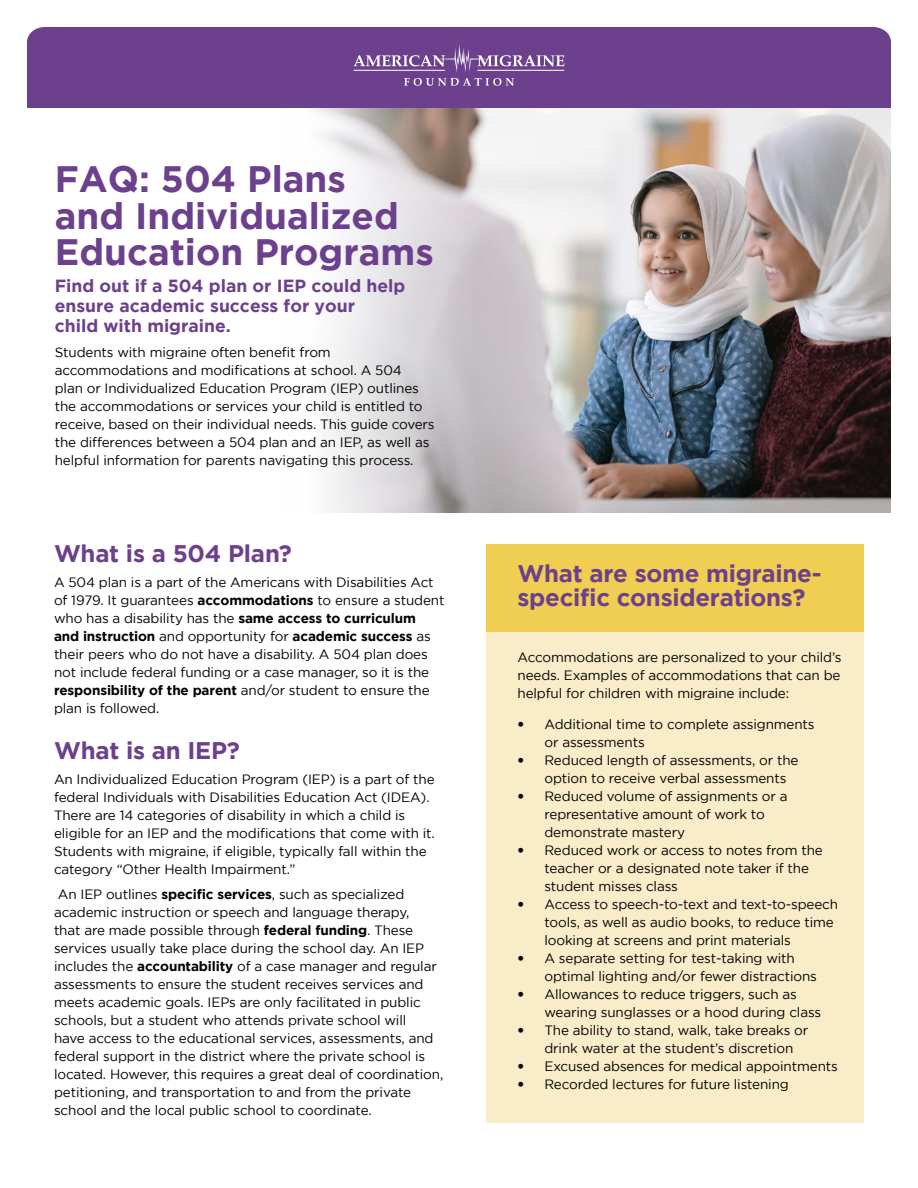
<style>
.page{position:relative;width:918px;height:1188px;background:#fff}
.page>*{position:absolute;margin:0;border:0;box-sizing:border-box;transform-origin:0 0}
.t1{font:700 36.75px/36.8px "Gotham";color:#6d408d}
.t2{font:700 24px/24px "Gotham";letter-spacing:-.01em;color:#6d408d}
.t3{font:700 17.55px/20.1px "Gotham";color:#6d408d}
.t4{font:13.5px/18px "Gotham";letter-spacing:-.01em;color:#000}
.s1{font-weight:700}
.s2{font-family:"Avenir"}
</style>
<div class="page">
<img style="left:313px;top:108px;width:578px;height:405px">
<div style="left:486px;top:544px;width:378px;height:579px;background:#f9ecc8"></div>
<div style="left:486px;top:544px;width:378px;height:88px;background:#efce52"></div>
<div style="left:27px;top:27px;width:864px;height:81px;background:#6d408d"></div>
<svg style="left:354px;top:44px;width:210px;height:28px;background:#8661a0"></svg>
<svg style="left:404px;top:78px;width:110px;height:8px"></svg>
<h1 class="t1" style="left:55px;top:160px;width:381px">FAQ: 504 Plans<br>and Individualized<br>Education Programs</h1>
<p class="t3" style="left:55px;top:275px;width:352px">Find out if a 504 plan or IEP could help ensure academic success for your<br>child with migraine.</p>
<p class="t4" style="left:55px;top:343px;width:381px">Students with migraine often benefit from accommodations and modifications at school. A 504<br>plan or Individualized Education Program (IEP) outlines the accommodations or services your child is entitled to receive, based on their individual needs. This guide covers the differences between a 504 plan and an IEP, as well as helpful information for parents navigating this process.</p>
<h2 class="t2" style="left:54px;top:541px;width:239px">What is a 504 Plan?</h2>
<p class="t4" style="left:54px;top:573px;width:392px">A 504 plan is a part of the Americans with Disabilities Act of 1979. It guarantees <span class="s1">accommodations</span> to ensure a student who has a disability has the <span class="s1">same access to curriculum and instruction</span> and opportunity for <span class="s1">academic success</span> as their peers who do not have a disability. A 504 plan does not include federal funding or a case manager, so it is the <span class="s1">responsibility of the parent</span> and/or student to ensure the plan is followed.</p>
<h2 class="t2" style="left:54px;top:738px;width:187px">What is an IEP?</h2>
<p class="t4" style="left:54px;top:770px;width:382px">An Individualized Education Program (IEP) is a part of the federal Individuals with Disabilities Education Act (IDEA).<br>There are 14 categories of disability in which a child is eligible for an IEP and the modifications that come with it.<br>Students with migraine, if eligible, typically fall within the category “Other Health Impairment.”</p>
<p class="t4" style="left:54px;top:885px;width:391px">An IEP outlines <span class="s1">specific services</span>, such as specialized academic instruction or speech and language therapy,<br>that are made possible through <span class="s1">federal funding</span>. These services usually take place during the school day. An IEP includes the <span class="s1">accountability</span> of a case manager and regular assessments to ensure the student receives services and meets academic goals. IEPs are only facilitated in public schools, but a student who attends private school will<br>have access to the educational services, assessments, and federal support in the district where the private school is located. However, this requires a great deal of coordination, petitioning, and transportation to and from the private school and the local public school to coordinate.</p>
<h2 class="t2" style="left:518px;top:561px;width:306px">What are some migraine&shy;specific considerations?</h2>
<p class="t4" style="left:518px;top:648px;width:326px;text-align:justify">Accommodations are personalized to your child’s needs. Examples of accommodations that can be helpful for children with migraine include:</p>
<p class="t4" style="left:544px;top:715px;width:272px;text-indent:-27px"><span class="s2">•</span> Additional time to complete assignments or assessments</p>
<p class="t4" style="left:544px;top:751px;width:256px;text-indent:-27px"><span class="s2">•</span> Reduced length of assessments, or the option to receive verbal assessments</p>
<p class="t4" style="left:544px;top:787px;width:245px;text-indent:-27px"><span class="s2">•</span> Reduced volume of assignments or a representative amount of work to demonstrate mastery</p>
<p class="t4" style="left:544px;top:841px;width:280px;text-indent:-27px"><span class="s2">•</span> Reduced work or access to notes from the teacher or a designated note taker if the student misses class</p>
<p class="t4" style="left:544px;top:895px;width:295px;text-indent:-27px"><span class="s2">•</span> Access to speech-to-text and text-to-speech tools, as well as audio books, to reduce time looking at screens and print materials</p>
<p class="t4" style="left:544px;top:949px;width:274px;text-indent:-27px"><span class="s2">•</span> A separate setting for test-taking with optimal lighting and/or fewer distractions</p>
<p class="t4" style="left:544px;top:985px;width:278px;text-indent:-27px"><span class="s2">•</span> Allowances to reduce triggers, such as wearing sunglasses or a hood during class</p>
<p class="t4" style="left:544px;top:1021px;width:265px;text-indent:-27px"><span class="s2">•</span> The ability to stand, walk, take breaks or drink water at the student’s discretion</p>
<p class="t4" style="left:518px;top:1057px;width:322px"><span class="s2">•</span> Excused absences for medical appointments</p>
<p class="t4" style="left:518px;top:1075px;width:273px"><span class="s2">•</span> Recorded lectures for future listening</p>
</div>
